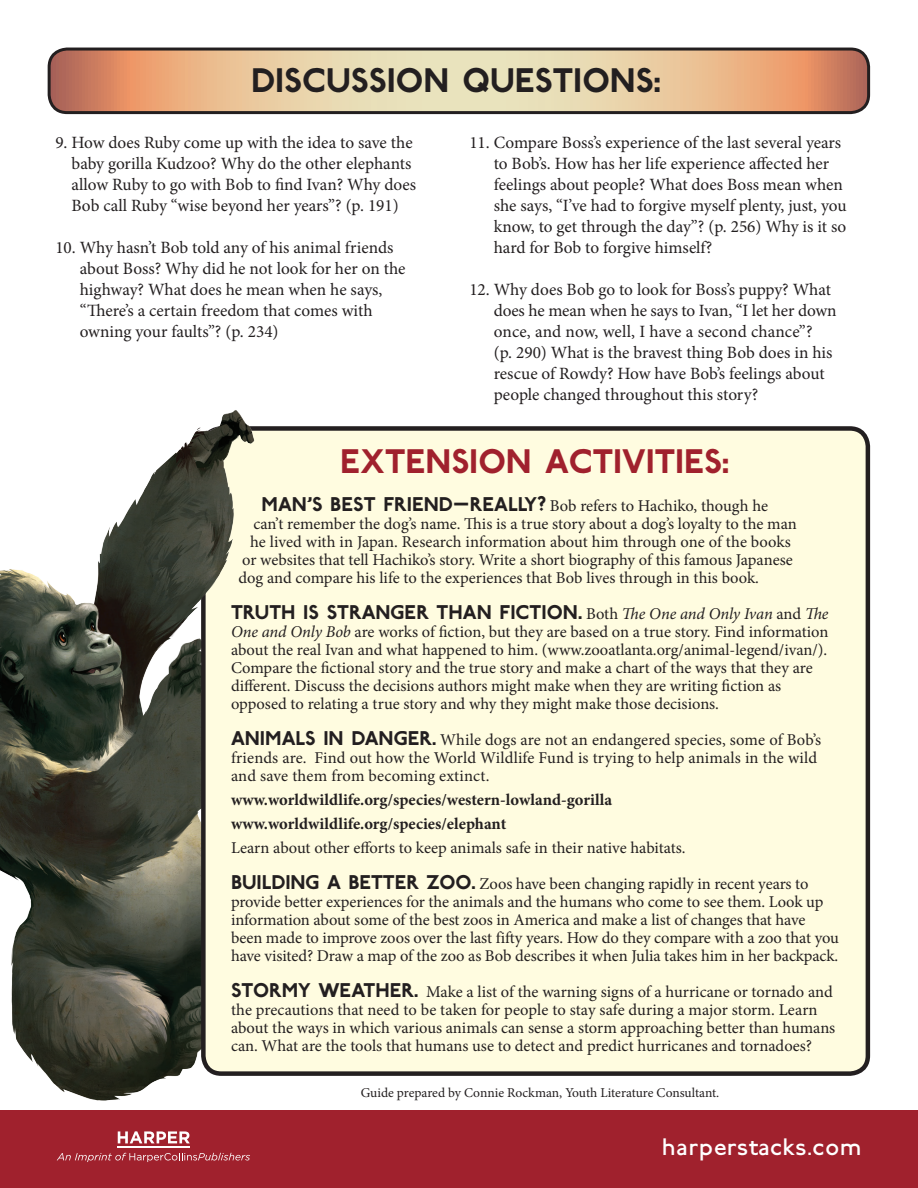
<style>
.page{position:relative;width:918px;height:1188px;background:#fff}
.page>*{position:absolute;margin:0;border:0;box-sizing:border-box;transform-origin:0 0}
.t1{font:700 36px "P22 Johnston Underground";color:#231f20}
.t2{font:700 36px "P22 Johnston Underground";color:#a0212d}
.t3{font:25.2px "P22 Johnston Underground";letter-spacing:.02em;color:#fff}
.t4{font:700 21px "P22 Johnston Underground";color:#231f20}
.t5{font:17.25px/21px "Minion Pro";letter-spacing:-.005em;color:#231f20}
.t6{font:16.5px/18px "Minion Pro";letter-spacing:-.005em;color:#231f20}
.t7{font:700 16.5px "Minion Pro";color:#231f20}
.t8{font:13.5px "Minion Pro";letter-spacing:-.005em;color:#231f20}
.s1{font-family:"P22 Johnston Underground";font-weight:700;font-size:21px}
.s2{font-family:"Minion Pro";font-weight:400;font-size:16.5px}
.s3{font-family:"Minion Pro";font-weight:400;font-style:italic;font-size:16.5px}
.s4{font-style:italic}
</style>
<div class="page">
<img style="left:0;top:491px;width:210px;height:610px">
<div style="left:0;top:1110px;width:918px;height:78px;background:#a0212d"></div>
<svg style="left:49px;top:49px;width:820px;height:64px;background:#e4bd95"></svg>
<div style="left:48px;top:48px;width:822px;height:66px;border:3px solid #231f20;border-radius:18px"></div>
<div style="left:203px;top:428px;width:665px;height:646px;background:#fffce0;border-radius:18px"></div>
<div style="left:201px;top:426px;width:669px;height:650px;border:4px solid #231f20;border-radius:18px"></div>
<img style="left:144px;top:410px;width:219px;height:212px">
<svg style="left:118px;top:1131px;width:72px;height:12px"></svg>
<hr style="left:118px;top:1146px;width:72px;height:2px;background:#fff">
<svg style="left:57px;top:1153px;width:193px;height:9px"></svg>
<p class="t1" style="left:251px;top:59px;width:411px">DISCUSSION QUESTIONS:</p>
<p class="t5" style="left:72px;top:132px;width:346px;text-indent:-16px">9. How does Ruby come up with the idea to save the baby gorilla Kudzoo? Why do the other elephants allow Ruby to go with Bob to find Ivan? Why does Bob call Ruby “wise beyond her years”? (p. 191)</p>
<p class="t5" style="left:80px;top:237px;width:327px;text-indent:-24px">10. Why hasn’t Bob told any of his animal friends about Boss? Why did he not look for her on the highway? What does he mean when he says, “There’s a certain freedom that comes with owning your faults”? (p. 234)</p>
<p class="t5" style="left:494px;top:132px;width:354px;text-indent:-24px">11. Compare Boss’s experience of the last several years to Bob’s. How has her life experience affected her feelings about people? What does Boss mean when she says, “I’ve had to forgive myself plenty, just, you know, to get through the day”? (p. 256) Why is it so hard for Bob to forgive himself?</p>
<p class="t5" style="left:494px;top:279px;width:344px;text-indent:-24px">12. Why does Bob go to look for Boss’s puppy? What does he mean when he says to Ivan, “I let her down once, and now, well, I have a second chance”?<br>(p. 290) What is the bravest thing Bob does in his rescue of Rowdy? How have Bob’s feelings about people changed throughout this story?</p>
<p class="t2" style="left:340px;top:440px;width:390px">EXTENSION ACTIVITIES:</p>
<p class="t6" style="left:262px;top:497px;width:508px"><span class="s1">MAN’S BEST FRIEND—REALLY?</span> Bob refers to Hachiko, though he</p>
<p class="t6" style="left:253px;top:515px;width:545px">can’t remember the dog’s name. This is a true story about a dog’s loyalty to the man</p>
<p class="t6" style="left:250px;top:533px;width:542px">he lived with in Japan. Research information about him through one of the books</p>
<p class="t6" style="left:242px;top:551px;width:552px">or websites that tell Hachiko’s story. Write a short biography of this famous Japanese</p>
<p class="t6" style="left:238px;top:569px;width:522px">dog and compare his life to the experiences that Bob lives through in this book.</p>
<p class="t4" style="left:231px;top:600px;width:599px">TRUTH IS STRANGER THAN FICTION. <span class="s2">Both</span> <span class="s3">The One and Only Ivan</span> <span class="s2">and</span> <span class="s3">The</span></p>
<p class="t6" style="left:231px;top:623px;width:599px"><span class="s4">One and Only Bob</span> are works of fiction, but they are based on a true story. Find information about the real Ivan and what happened to him. (www.zooatlanta.org/animal-legend/ivan/).<br>Compare the fictional story and the true story and make a chart of the ways that they are different. Discuss the decisions authors might make when they are writing fiction as opposed to relating a true story and why they might make those decisions.</p>
<p class="t6" style="left:231px;top:731px;width:592px"><span class="s1">ANIMALS IN DANGER.</span> While dogs are not an endangered species, some of Bob’s friends are. Find out how the World Wildlife Fund is trying to help animals in the wild and save them from becoming extinct.</p>
<p class="t7" style="left:231px;top:788px;width:383px">www.worldwildlife.org/species/western-lowland-gorilla</p>
<p class="t7" style="left:231px;top:812px;width:277px">www.worldwildlife.org/species/elephant</p>
<p class="t6" style="left:231px;top:839px;width:456px">Learn about other efforts to keep animals safe in their native habitats.</p>
<p class="t6" style="left:231px;top:875px;width:610px"><span class="s1">BUILDING A BETTER ZOO.</span> Zoos have been changing rapidly in recent years to provide better experiences for the animals and the humans who come to see them. Look up information about some of the best zoos in America and make a list of changes that have been made to improve zoos over the last fifty years. How do they compare with a zoo that you have visited? Draw a map of the zoo as Bob describes it when Julia takes him in her backpack.</p>
<p class="t6" style="left:231px;top:983px;width:606px"><span class="s1">STORMY WEATHER.</span> Make a list of the warning signs of a hurricane or tornado and the precautions that need to be taken for people to stay safe during a major storm. Learn about the ways in which various animals can sense a storm approaching better than humans can. What are the tools that humans use to detect and predict hurricanes and tornadoes?</p>
<p class="t8" style="left:361px;top:1084px;width:360px">Guide prepared by Connie Rockman, Youth Literature Consultant.</p>
<p class="t3" style="left:662px;top:1132px;width:201px">harperstacks.com</p>
</div>
